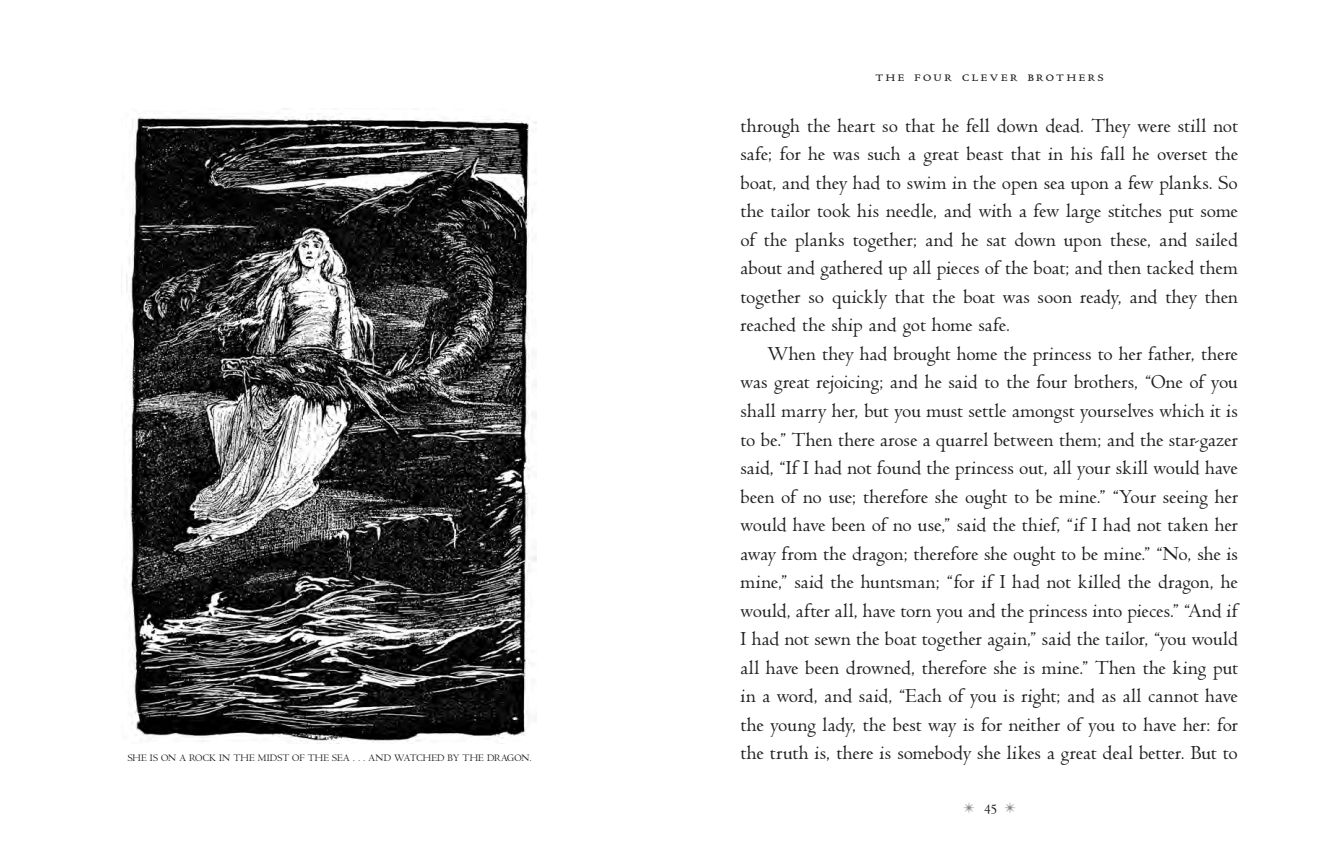
<style>
.page{position:relative;width:1319px;height:864px;background:#fff}
.page>*{position:absolute;margin:0;border:0;box-sizing:border-box;transform-origin:0 0}
.tx{font:21px/28.5px "Jenson Classico";color:#231f20;text-align:justify}
.t1{font:18px "Jenson Classico SC";letter-spacing:.14em;color:#231f20}
.t2{font:16.5px "Jenson Classico";color:#231f20}
.cap{font:10.5px "Jenson Classico";letter-spacing:.02em;color:#231f20}
.s1{color:#808285}
</style>
<div class="page">
<img style="left:126px;top:108px;width:410px;height:634px">
<p class="t1" style="left:875px;top:67px;width:230px">the four clever brothers</p>
<p class="tx" style="left:740px;top:112px;width:499px">through the heart so that he fell down dead. They were still not safe; for he was such a great beast that in his fall he overset the boat, and they had to swim in the open sea upon a few planks. So the tailor took his needle, and with a few large stitches put some of the planks together; and he sat down upon these, and sailed about and gathered up all pieces of the boat; and then tacked them together so quickly that the boat was soon ready, and they then reached the ship and got home safe.</p>
<p class="tx" style="left:740px;top:340px;width:499px;text-indent:27px">When they had brought home the princess to her father, there was great rejoicing; and he said to the four brothers, “One of you shall marry her, but you must settle amongst yourselves which it is to be.” Then there arose a quarrel between them; and the star-gazer said, “If I had not found the princess out, all your skill would have been of no use; therefore she ought to be mine.” “Your seeing her would have been of no use,” said the thief, “if I had not taken her away from the dragon; therefore she ought to be mine.” “No, she is mine,” said the huntsman; “for if I had not killed the dragon, he would, after all, have torn you and the princess into pieces.” “And if I had not sewn the boat together again,” said the tailor, “you would all have been drowned, therefore she is mine.” Then the king put in a word, and said, “Each of you is right; and as all cannot have the young lady, the best way is for neither of you to have her: for</p>
<p class="cap" style="left:128px;top:752px;width:405px">SHE IS ON A ROCK IN THE MIDST OF THE SEA . . . AND WATCHED BY THE DRAGON.</p>
<p class="tx" style="left:740px;top:739px;width:498px">the truth is, there is somebody she likes a great deal better. But to</p>
<p class="t2" style="left:963px;top:797px;width:54px"><span class="s1">✴</span> 45<span class="s1">✴</span></p>
</div>
